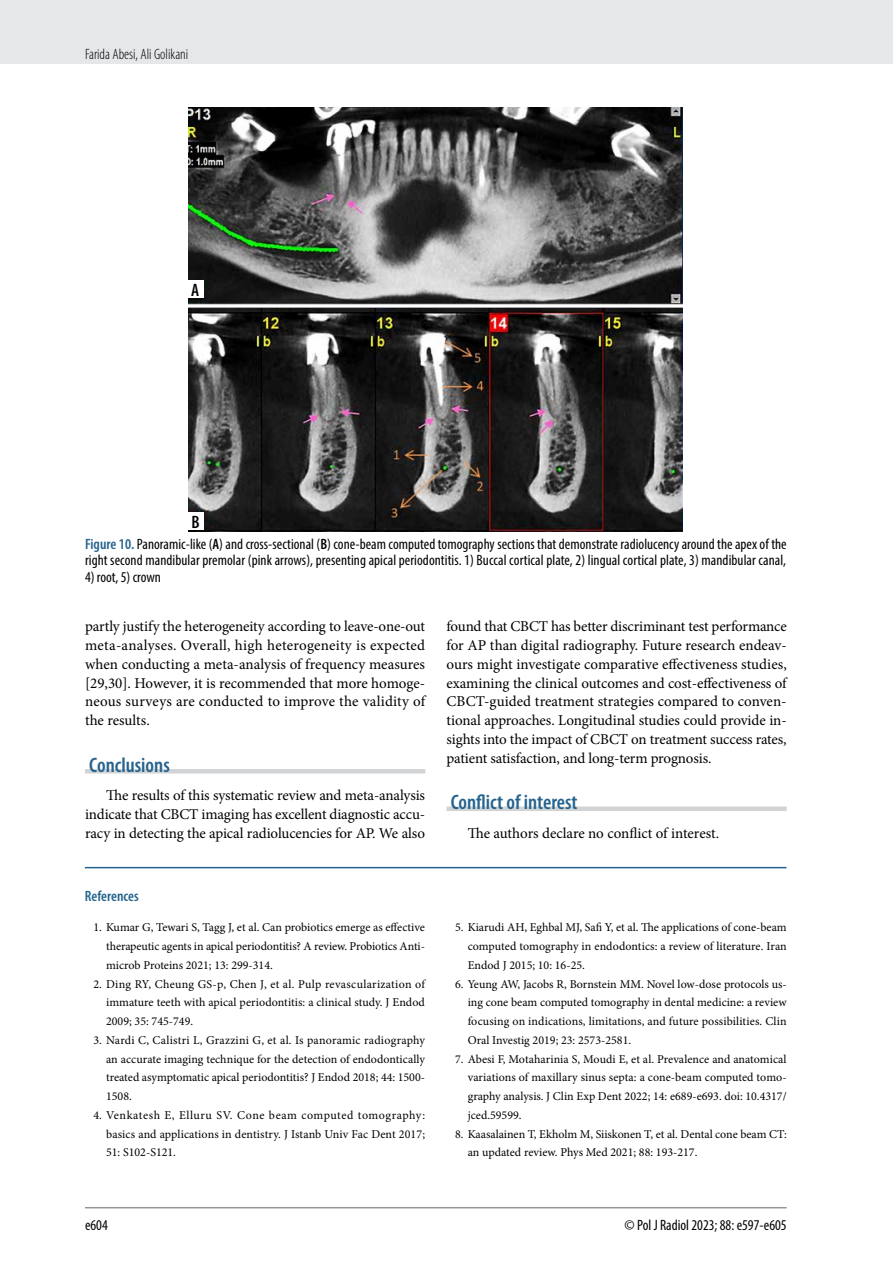
<style>
.page{position:relative;width:893px;height:1263px;background:#fff}
.page>*{position:absolute;margin:0;border:0;box-sizing:border-box;transform-origin:0 0}
.t1{font:600 condensed 21px "Myriad Pro";color:#25638e}
.t2{font:600 condensed 18px "Myriad Pro";color:#000}
.t3{font:15px/18.8px "Minion Pro";letter-spacing:-.005em;color:#000;text-align:justify}
.t4{font:condensed 15px/16.5px "Myriad Pro";color:#000}
.t5{font:300 condensed 15px "Myriad Pro";color:#000}
.t6{font:600 condensed 15px "Myriad Pro";color:#25638e}
.t7{font:12px/18.8px "Minion Pro";color:#000;text-align:justify}
.s1{font-weight:600;color:#25638e}
.s2{font-weight:600}
</style>
<div class="page">
<div style="left:0;top:0;width:893px;height:64px;background:#e6e7e8"></div>
<hr style="left:85px;top:1207px;width:702px;height:1px;background:#939598">
<hr style="left:85px;top:769px;width:340px;height:4px;background:#d1d3d4">
<hr style="left:85px;top:867px;width:701px;height:1px;background:#25638e">
<div style="left:446px;top:806px;width:341px;height:5px;background:#d1d3d4"></div>
<img style="left:189px;top:107px;width:493px;height:424px">
<div style="left:187px;top:281px;width:17px;height:17px;background:#fff"></div>
<div style="left:187px;top:512px;width:17px;height:17px;background:#fff"></div>
<p class="t5" style="left:85px;top:45px;width:105px">Farida Abesi, Ali Golikani</p>
<h2 class="t2" style="left:191px;top:279px;width:10px">A</h2>
<h2 class="t2" style="left:191px;top:510px;width:10px">B</h2>
<p class="t4" style="left:85px;top:535px;width:703px"><span class="s1">Figure 10.</span> Panoramic-like (<span class="s2">A</span>) and cross-sectional (<span class="s2">B</span>) cone-beam computed tomography sections that demonstrate radiolucency around the apex of the right second mandibular premolar (pink arrows), presenting apical periodontitis. 1) Buccal cortical plate, 2) lingual cortical plate, 3) mandibular canal,</p>
<p class="t4" style="left:85px;top:568px;width:77px">4) root, 5) crown</p>
<p class="t3" style="left:85px;top:617px;width:342px">partly justify the heterogeneity according to leave-one-out meta-analyses. Overall, high heterogeneity is expected when conducting a meta-analysis of frequency measures [29,30]. However, it is recommended that more homoge&shy;neous surveys are conducted to improve the validity of the results.</p>
<h1 class="t1" style="left:89px;top:752px;width:82px">Conclusions</h1>
<p class="t3" style="left:85px;top:786px;width:342px;text-indent:21px">The results of this systematic review and meta-analysis indicate that CBCT imaging has excellent diagnostic accu&shy;racy in detecting the apical radiolucencies for AP. We also</p>
<p class="t6" style="left:85px;top:887px;width:55px">References</p>
<p class="t7" style="left:106px;top:918px;width:320px;text-indent:-13px">1. Kumar G, Tewari S, Tagg J, et al. Can probiotics emerge as effective therapeutic agents in apical periodontitis? A review. Probiotics Anti&shy;microb Proteins 2021; 13: 299-314.</p>
<p class="t7" style="left:106px;top:974px;width:320px;text-indent:-13px">2. Ding RY, Cheung GS-p, Chen J, et al. Pulp revascularization of immature teeth with apical periodontitis: a clinical study. J Endod 2009; 35: 745-749.</p>
<p class="t7" style="left:106px;top:1031px;width:320px;text-indent:-13px">3. Nardi C, Calistri L, Grazzini G, et al. Is panoramic radiography an accurate imaging technique for the detection of endodontically treated asymptomatic apical periodontitis? J Endod 2018; 44: 1500- 1508.</p>
<p class="t7" style="left:106px;top:1106px;width:320px;text-indent:-13px">4. Venkatesh E, Elluru SV. Cone beam computed tomography: basics and applications in dentistry. J Istanb Univ Fac Dent 2017; 51: S102-S121.</p>
<p class="t3" style="left:446px;top:617px;width:342px">found that CBCT has better discriminant test performance for AP than digital radiography. Future research endeav&shy;ours might investigate comparative effectiveness studies, examining the clinical outcomes and cost-effectiveness of CBCT-guided treatment strategies compared to conven&shy;tional approaches. Longitudinal studies could provide in&shy;sights into the impact of CBCT on treatment success rates, patient satisfaction, and long-term prognosis.</p>
<h1 class="t1" style="left:451px;top:789px;width:128px">Conflict of interest</h1>
<p class="t3" style="left:468px;top:823px;width:253px">The authors declare no conflict of interest.</p>
<p class="t7" style="left:468px;top:918px;width:321px;text-indent:-13px">5. Kiarudi AH, Eghbal MJ, Safi Y, et al. The applications of cone-beam computed tomography in endodontics: a review of literature. Iran Endod J 2015; 10: 16-25.</p>
<p class="t7" style="left:468px;top:974px;width:321px;text-indent:-13px">6. Yeung AW, Jacobs R, Bornstein MM. Novel low-dose protocols us&shy;ing cone beam computed tomography in dental medicine: a review focusing on indications, limitations, and future possibilities. Clin Oral Investig 2019; 23: 2573-2581.</p>
<p class="t7" style="left:468px;top:1049px;width:320px;text-indent:-13px">7. Abesi F, Motaharinia S, Moudi E, et al. Prevalence and anatomical variations of maxillary sinus septa: a cone-beam computed tomo&shy;graphy analysis. J Clin Exp Dent 2022; 14: e689-e693. doi: 10.4317/ jced.59599.</p>
<p class="t7" style="left:468px;top:1124px;width:321px;text-indent:-13px">8. Kaasalainen T, Ekholm M, Siiskonen T, et al. Dental cone beam CT: an updated review. Phys Med 2021; 88: 193-217.</p>
<p class="t4" style="left:85px;top:1216px;width:24px">e604</p>
<p class="t4" style="left:625px;top:1216px;width:164px">© Pol J Radiol 2023; 88: e597-e605</p>
</div>
